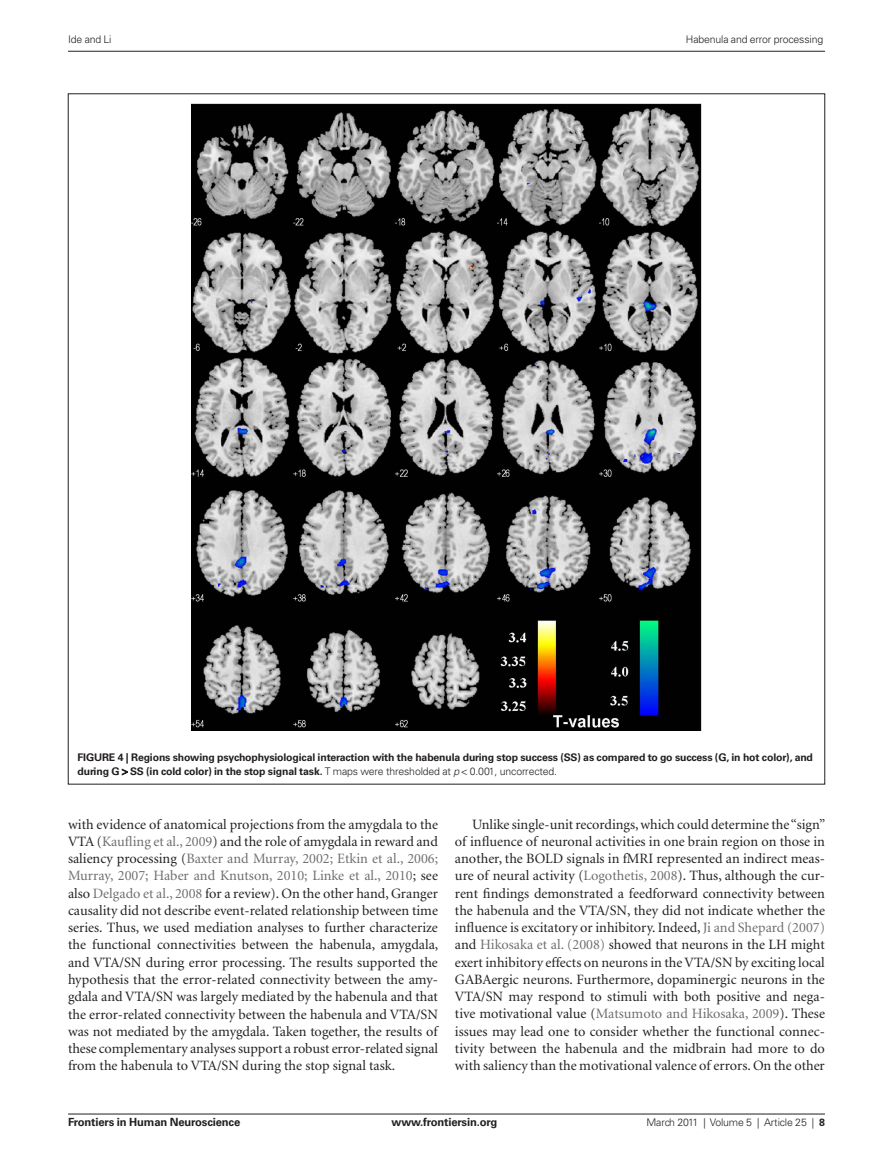
<style>
.page{position:relative;width:893px;height:1170px;background:#fff}
.page>*{position:absolute;margin:0;border:0;box-sizing:border-box;transform-origin:0 0}
.t1{font:14.25px/17.2px "Minion";color:#231f20;text-align:justify}
.t2{font:700 11.25px "Univers";letter-spacing:-.015em;color:#231f20}
.t3{font:300 10.5px "Univers";letter-spacing:-.015em;color:#231f20}
.t4{font:700 10.5px/14.2px "Univers";letter-spacing:-.015em;color:#231f20}
.s1{font-weight:700}
.s2{font-style:italic}
.s3{color:#6c6d70}
</style>
<div class="page">
<img style="left:191px;top:103px;width:511px;height:627px">
<hr style="left:68px;top:1113px;width:757px;height:1px;background:#231f20">
<hr style="left:68px;top:51px;width:757px;height:1px;background:#231f20">
<svg style="left:122px;top:768px;width:6px;height:7px"></svg>
<p class="t3" style="left:68px;top:33px;width:45px">Ide and Li</p>
<p class="t3" style="left:686px;top:33px;width:139px">Habenula and error processing</p>
<p class="t4" style="left:78px;top:749px;width:737px">Figure 4 | Regions showing psychophysiological interaction with the habenula during stop success (SS) as compared to go success (G, in hot color), and during G</p>
<p class="t3" style="left:130px;top:764px;width:428px"><span class="s1">SS (in cold color) in the stop signal task.</span> T maps were thresholded at <span class="s2">p</span> 0.001, uncorrected.</p>
<p class="t1" style="left:68px;top:815px;width:372px">with evidence of anatomical projections from the amygdala to the VTA (<span class="s3">Kaufling et al., 2009</span>) and the role of amygdala in reward and saliency processing (<span class="s3">Baxter and Murray, 2002; Etkin et al., 2006; Murray, 2007; Haber and Knutson, 2010; Linke et al., 2010</span>; see also <span class="s3">Delgado et al., 2008</span> for a review). On the other hand, Granger causality did not describe event-related relationship between time series. Thus, we used mediation analyses to further characterize the functional connectivities between the habenula, amygdala, and VTA/SN during error processing. The results supported the hypothesis that the error-related connectivity between the amy&shy;gdala and VTA/SN was largely mediated by the habenula and that the error-related connectivity between the habenula and VTA/SN was not mediated by the amygdala. Taken together, the results of these complementary analyses support a robust error-related signal from the habenula to VTA/SN during the stop signal task.</p>
<p class="t1" style="left:455px;top:815px;width:372px;text-indent:17px">Unlike single-unit recordings, which could determine the “sign” of influence of neuronal activities in one brain region on those in another, the BOLD signals in fMRI represented an indirect meas&shy;ure of neural activity (<span class="s3">Logothetis, 2008</span>). Thus, although the cur&shy;rent findings demonstrated a feedforward connectivity between the habenula and the VTA/SN, they did not indicate whether the influence is excitatory or inhibitory. Indeed, <span class="s3">Ji and Shepard (2007) </span>and <span class="s3">Hikosaka et al. (2008)</span> showed that neurons in the LH might exert inhibitory effects on neurons in the VTA/SN by exciting local GABAergic neurons. Furthermore, dopaminergic neurons in the VTA/SN may respond to stimuli with both positive and nega&shy;tive motivational value (<span class="s3">Matsumoto and Hikosaka, 2009</span>). These issues may lead one to consider whether the functional connec&shy;tivity between the habenula and the midbrain had more to do with saliency than the motivational valence of errors. On the other</p>
<p class="t2" style="left:68px;top:1115px;width:174px">Frontiers in Human Neuroscience</p>
<p class="t2" style="left:392px;top:1115px;width:107px">www.frontiersin.org</p>
<p class="t3" style="left:646px;top:1115px;width:180px">March 2011 | Volume 5 | Article 25 | <span class="s1">8</span></p>
</div>
